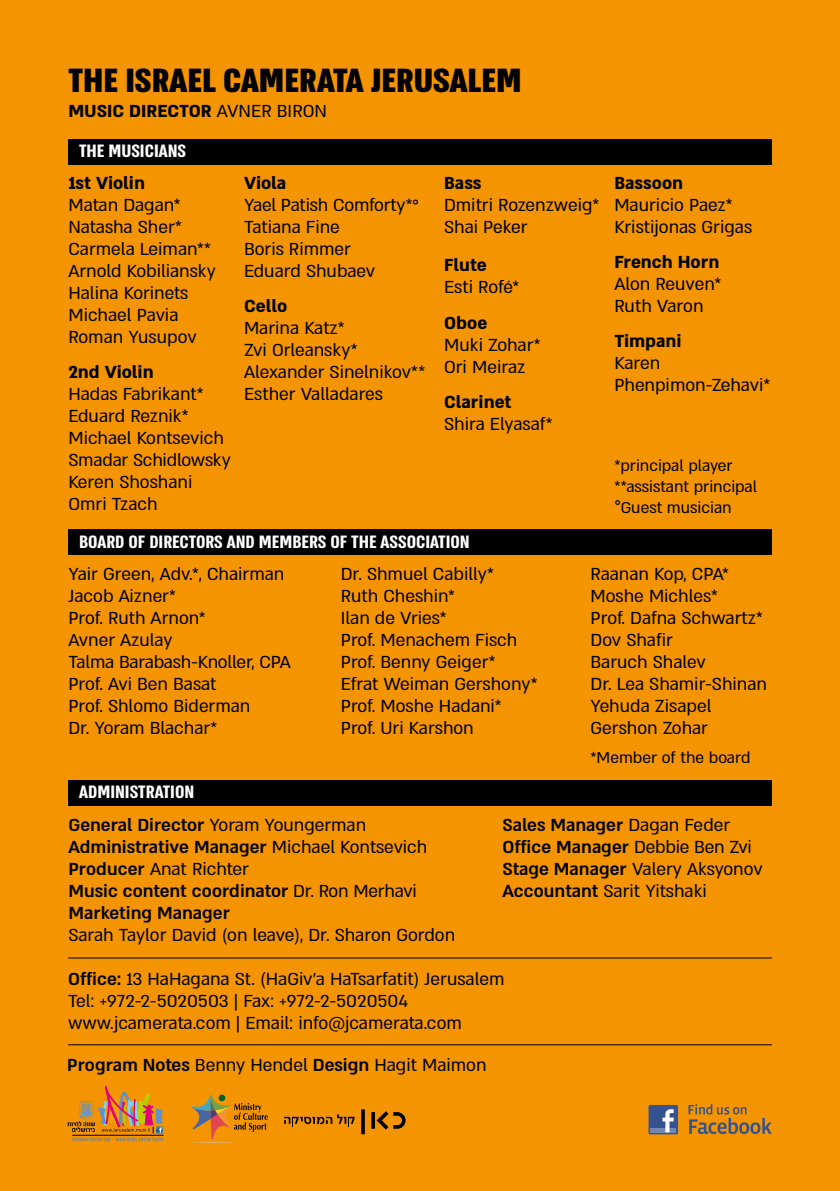
<style>
.page{position:relative;width:840px;height:1191px;background:#fff}
.page>*{position:absolute;margin:0;border:0;box-sizing:border-box;transform-origin:0 0}
.t1{font:700 45px "Almoni Tzar DL4.0 AAA";color:#000}
.t2{font:27px "Almoni Neue DL4.0 AAA";color:#000}
.t3{font:26px "Almoni Neue DL4.0 AAA";color:#000}
.t4{font:600 24px "Almoni Tzar DL4.0 AAA";color:#fff}
.t5{font:20px/22px "Almoni Neue DL4.0 AAA";color:#000}
.t6{font:20px/22px "Almoni Neue DL4.0 AAA D Bold";color:#000}
.t7{font:700 20px "Almoni Neue DL4.0 AAA";color:#000}
.t8{font:18px "Almoni Neue DL4.0 AAA";color:#000}
.s1{font-weight:400}
.s2{font-family:"Almoni Neue DL4.0 AAA"}
.s3{font-family:"Almoni Neue DL4.0 AAA D Bold"}
</style>
<div class="page">
<div style="left:0;top:0;width:839px;height:1191px;background:#f39400"></div>
<svg style="left:67px;top:1085px;width:96px;height:57px"></svg>
<hr style="left:68px;top:957px;width:703px;height:1px;background:#000">
<hr style="left:68px;top:1044px;width:703px;height:1px;background:#000">
<svg style="left:361px;top:1109px;width:44px;height:25px"></svg>
<svg style="left:284px;top:1114px;width:70px;height:12px"></svg>
<hr style="left:191px;top:1141px;width:44px;height:1px;background:#c9cbcc;border-radius:50%">
<svg style="left:191px;top:1094px;width:77px;height:46px"></svg>
<svg style="left:688px;top:1104px;width:83px;height:30px"></svg>
<div style="left:648px;top:1105px;width:29px;height:29px;background:#365391;border-radius:2px"></div>
<hr style="left:650px;top:1128px;width:25px;height:4px;background:#7187b1">
<svg style="left:662px;top:1109px;width:11px;height:23px"></svg>
<div style="left:68px;top:140px;width:703px;height:25px;background:#000"></div>
<div style="left:68px;top:529px;width:703px;height:26px;background:#000"></div>
<div style="left:68px;top:780px;width:703px;height:25px;background:#000"></div>
<h1 class="t1" style="left:68px;top:42px;width:454px">the israel camerata jerusalem</h1>
<p class="t7" style="left:68px;top:95px;width:260px">MUSIC DIRECTOR <span class="s1">AVNER BIRON</span></p>
<p class="t4" style="left:79px;top:131px;width:108px">the musicians</p>
<p class="t7" style="left:68px;top:167px;width:78px">1st Violin</p>
<p class="t5" style="left:68px;top:194px;width:149px">Matan Dagan*<br>Natasha Sher*<br>Carmela Leiman **<br>Arnold Kobiliansky<br>Halina Korinets<br>Michael Pavia<br>Roman Yusupov</p>
<p class="t7" style="left:68px;top:356px;width:87px">2nd Violin</p>
<p class="t5" style="left:68px;top:383px;width:164px">Hadas Fabrikant*<br>Eduard Reznik*<br>Michael Kontsevich<br>Smadar Schidlowsky<br>Keren Shoshani<br>Omri Tzach</p>
<p class="t7" style="left:244px;top:167px;width:44px">Viola</p>
<p class="t5" style="left:244px;top:194px;width:170px">Yael Patish Comforty*<br>Tatiana Fine</p>
<h2 class="t2" style="left:412px;top:186px;width:8px">°</h2>
<p class="t5" style="left:244px;top:238px;width:133px">Boris Rimmer<br>Eduard Shubaev</p>
<p class="t7" style="left:244px;top:290px;width:45px">Cello</p>
<p class="t5" style="left:244px;top:317px;width:182px">Marina Katz*<br>Zvi Orleansky*<br>Alexander Sinelnikov **<br>Esther Valladares</p>
<p class="t7" style="left:444px;top:167px;width:39px">Bass</p>
<p class="t5" style="left:444px;top:194px;width:157px">Dmitri Rozenzweig*<br>Shai Peker</p>
<p class="t7" style="left:444px;top:249px;width:44px">Flute</p>
<p class="t5" style="left:444px;top:276px;width:77px">Esti Rofé*</p>
<p class="t7" style="left:444px;top:307px;width:45px">Oboe</p>
<p class="t5" style="left:444px;top:334px;width:98px">Muki Zohar*<br>Ori Meiraz</p>
<p class="t7" style="left:444px;top:386px;width:69px">Clarinet</p>
<p class="t5" style="left:444px;top:413px;width:110px">Shira Elyasaf*</p>
<p class="t4" style="left:79px;top:522px;width:392px">Board of Directors and Members of the Association</p>
<p class="t7" style="left:614px;top:167px;width:70px">Bassoon</p>
<p class="t5" style="left:614px;top:194px;width:139px">Mauricio Paez*<br>Kristijonas Grigas</p>
<p class="t7" style="left:614px;top:246px;width:106px">French Horn</p>
<p class="t5" style="left:614px;top:273px;width:108px">Alon Reuven*<br>Ruth Varon</p>
<p class="t7" style="left:614px;top:325px;width:69px">Timpani</p>
<p class="t5" style="left:614px;top:352px;width:157px">Karen<br>Phenpimon-Zehavi*</p>
<p class="t8" style="left:614px;top:452px;width:120px">*principal player</p>
<p class="t8" style="left:620px;top:494px;width:112px">Guest musician</p>
<p class="t8" style="left:614px;top:473px;width:144px">**assistant principal</p>
<h3 class="t3" style="left:614px;top:488px;width:8px">°</h3>
<p class="t5" style="left:68px;top:563px;width:224px">Yair Green, Adv ,*. Chairman<br>Jacob Aizner*<br>Prof. Ruth Arnon*<br>Avner Azulay<br>Talma Barabash-Knoller, CPA<br>Prof. Avi Ben Basat<br>Prof. Shlomo Biderman<br>Dr. Yoram Blachar*</p>
<p class="t4" style="left:79px;top:772px;width:116px">Administration</p>
<p class="t5" style="left:340px;top:563px;width:198px">Dr. Shmuel Cabilly*<br>Ruth Cheshin*<br>Ilan de Vries*<br>Prof. Menachem Fisch<br>Prof. Benny Geiger*<br>Efrat Weiman Gershony*<br>Prof. Moshe Hadani*<br>Prof. Uri Karshon</p>
<p class="t5" style="left:590px;top:563px;width:178px">Raanan Kop, CPA*<br>Moshe Michles*<br>Prof. Dafna Schwartz*<br>Dov Shafir<br>Baruch Shalev<br>Dr. Lea Shamir-Shinan<br>Yehuda Zisapel<br>Gershon Zohar</p>
<p class="t8" style="left:590px;top:744px;width:161px">*Member of the board</p>
<p class="t6" style="left:68px;top:814px;width:360px">General Director <span class="s2">Yoram Youngerman<br></span>Administrative Manager <span class="s2">Michael Kontsevich</span></p>
<p class="t5" style="left:68px;top:858px;width:182px"><span class="s3">Producer</span> Anat Richter</p>
<p class="t6" style="left:68px;top:880px;width:350px">Music content coordinator <span class="s2">Dr. Ron Merhavi<br></span>Marketing Manager</p>
<p class="t5" style="left:68px;top:924px;width:388px">Sarah Taylor David (on leave ,) Dr. Sharon Gordon</p>
<p class="t6" style="left:502px;top:814px;width:251px">Sales Manager <span class="s2">Dagan Feder<br></span>Office Manager <span class="s2">Debbie Ben Zvi</span></p>
<p class="t5" style="left:502px;top:858px;width:261px"><span class="s3">Stage Manager</span> Valery Aksyonov<br><span class="s3">Accountant</span> Sarit Yitshaki</p>
<p class="t5" style="left:68px;top:968px;width:437px"><span class="s3">Office</span> 13<span class="s3">:</span> HaHagana St (. HaGiv a' HaTsarfatit) Jerusalem<br>Tel: +972-2-5020503 | Fax: +972-2-5020504 www.jcamerata.com | Email: info@jcamerata.com</p>
<p class="t5" style="left:67px;top:1054px;width:420px"><span class="s3">Program Notes</span> Benny Hendel <span class="s3">Design</span> Hagit Maimon</p>
</div>
